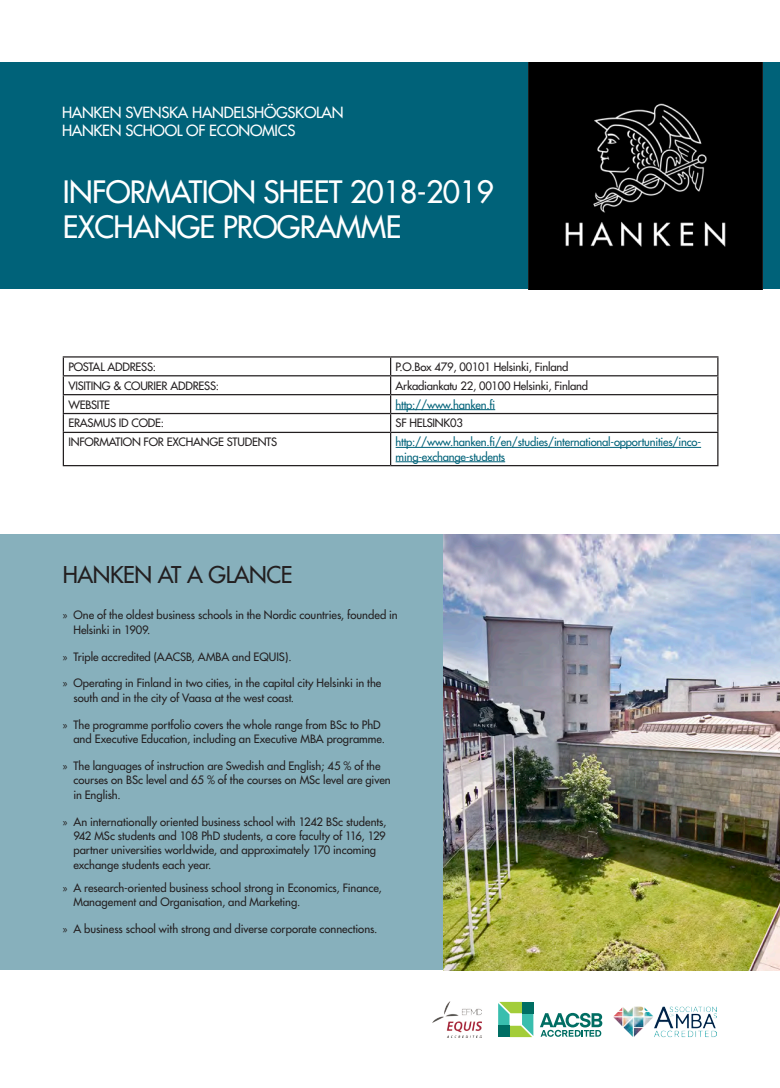
<style>
.page{position:relative;width:780px;height:1088px;background:#fff}
.page>*{position:absolute;margin:0;border:0;box-sizing:border-box;transform-origin:0 0}
.t1{font:30px "Futura";letter-spacing:-.02em;color:#fff}
.t2{font:22.5px "Futura";letter-spacing:-.02em;color:#231f20}
.t3{font:15px/18px "Futura";letter-spacing:-.02em;color:#fff}
.t4{font:11.25px/14.4px "Futura";letter-spacing:-.005em;color:#231f20}
.t5{font:11.25px/14.4px "Futura";letter-spacing:-.02em;color:#006279}
.s1{font-family:"Myriad Pro"}
</style>
<div class="page">
<div style="left:0;top:63px;width:780px;height:226px;background:#006279"></div>
<img style="left:528px;top:63px;width:234px;height:226px">
<hr style="left:63px;top:356px;width:327px;height:1px;background:#231f20">
<hr style="left:390px;top:356px;width:328px;height:1px;background:#231f20">
<hr style="left:63px;top:375px;width:327px;height:1px;background:#231f20">
<hr style="left:390px;top:375px;width:328px;height:1px;background:#231f20">
<hr style="left:63px;top:394px;width:327px;height:1px;background:#231f20">
<hr style="left:390px;top:394px;width:328px;height:1px;background:#231f20">
<hr style="left:63px;top:413px;width:327px;height:1px;background:#231f20">
<svg style="left:63px;top:357px;width:1px;height:75px"></svg>
<hr style="left:390px;top:413px;width:328px;height:1px;background:#231f20">
<svg style="left:390px;top:357px;width:1px;height:75px"></svg>
<svg style="left:717px;top:357px;width:1px;height:75px"></svg>
<hr style="left:63px;top:432px;width:327px;height:1px;background:#231f20">
<hr style="left:63px;top:433px;width:1px;height:32px;background:#231f20">
<hr style="left:390px;top:432px;width:328px;height:1px;background:#231f20">
<hr style="left:390px;top:433px;width:1px;height:32px;background:#231f20">
<hr style="left:717px;top:433px;width:1px;height:32px;background:#231f20">
<hr style="left:63px;top:465px;width:327px;height:1px;background:#231f20">
<hr style="left:390px;top:465px;width:328px;height:1px;background:#231f20">
<hr style="left:395px;top:409px;width:100px;height:1px;background:#006279">
<hr style="left:395px;top:447px;width:306px;height:1px;background:#006279">
<hr style="left:395px;top:461px;width:110px;height:1px;background:#006279">
<div style="left:0;top:534px;width:443px;height:436px;background:#87b0bc"></div>
<img style="left:613px;top:1006px;width:103px;height:31px">
<svg style="left:498px;top:1002px;width:35px;height:35px"></svg>
<div style="left:498px;top:1026px;width:11px;height:11px;background:#006e63"></div>
<svg style="left:540px;top:1013px;width:62px;height:24px"></svg>
<img style="left:432px;top:1002px;width:49px;height:35px">
<img style="left:443px;top:534px;width:337px;height:436px">
<p class="t3" style="left:62px;top:104px;width:283px">HANKEN SVENSKA HANDELSHÖGSKOLAN<br>HANKEN SCHOOL OF ECONOMICS</p>
<p class="t1" style="left:63px;top:173px;width:432px">INFORMATION SHEET 2018-2019</p>
<p class="t1" style="left:63px;top:208px;width:340px">EXCHANGE PROGRAMME</p>
<p class="t4" style="left:68px;top:359px;width:89px">POSTAL ADDRESS:</p>
<p class="t4" style="left:395px;top:359px;width:174px">P.O.Box 479, 00101 Helsinki, Finland</p>
<p class="t4" style="left:68px;top:378px;width:152px">VISITING &amp; COURIER ADDRESS:</p>
<p class="t4" style="left:395px;top:378px;width:194px">Arkadiankatu 22, 00100 Helsinki, Finland</p>
<p class="t4" style="left:68px;top:397px;width:43px">WEBSITE</p>
<p class="t5" style="left:395px;top:397px;width:101px">http://www.hanken.fi</p>
<p class="t4" style="left:68px;top:416px;width:97px">ERASMUS ID CODE:</p>
<p class="t4" style="left:395px;top:416px;width:69px">SF HELSINK03</p>
<p class="t4" style="left:68px;top:435px;width:210px">INFORMATION FOR EXCHANGE STUDENTS</p>
<p class="t5" style="left:395px;top:435px;width:307px">http://www.hanken.fi/en/studies/international-opportunities/inco&shy;ming-exchange-students</p>
<p class="t2" style="left:63px;top:560px;width:231px">HANKEN AT A GLANCE</p>
<p class="t4" style="left:73px;top:608px;width:326px;text-indent:-11px"><span class="s1">»</span> One of the oldest business schools in the Nordic countries, founded in<br>Helsinki in 1909.</p>
<p class="t4" style="left:63px;top:649px;width:230px"><span class="s1">»</span> Triple accredited (AACSB, AMBA and EQUIS).</p>
<p class="t4" style="left:73px;top:676px;width:309px;text-indent:-11px"><span class="s1">»</span> Operating in Finland in two cities, in the capital city Helsinki in the south and in the city of Vaasa at the west coast.</p>
<p class="t4" style="left:73px;top:717px;width:313px;text-indent:-11px"><span class="s1">»</span> The programme portfolio covers the whole range from BSc to PhD and Executive Education, including an Executive MBA programme.</p>
<p class="t4" style="left:73px;top:759px;width:319px;text-indent:-11px"><span class="s1">»</span> The languages of instruction are Swedish and English; 45 % of the courses on BSc level and 65 % of the courses on MSc level are given in English.</p>
<p class="t4" style="left:73px;top:814px;width:314px;text-indent:-11px"><span class="s1">»</span> An internationally oriented business school with 1242 BSc students, 942 MSc students and 108 PhD students, a core faculty of 116, 129 partner universities worldwide, and approximately 170 incoming exchange students each year.</p>
<p class="t4" style="left:73px;top:881px;width:310px;text-indent:-11px"><span class="s1">»</span> A research-oriented business school strong in Economics, Finance,<br>Management and Organisation, and Marketing.</p>
<p class="t4" style="left:63px;top:922px;width:316px"><span class="s1">»</span> A business school with strong and diverse corporate connections.</p>
</div>
